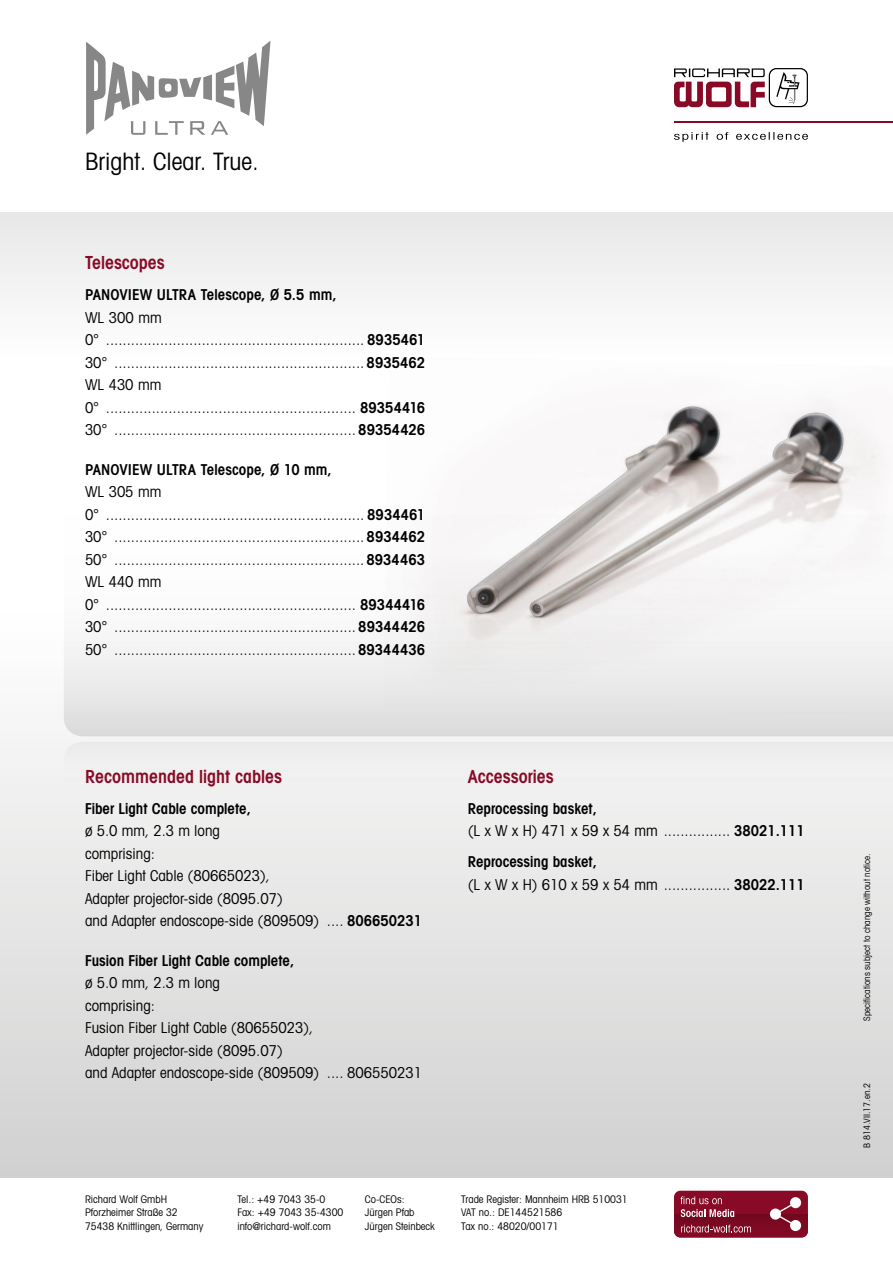
<style>
.page{position:relative;width:893px;height:1263px;background:#fff}
.page>*{position:absolute;margin:0;border:0;box-sizing:border-box;transform-origin:0 0}
.t1{font:condensed 24px "Avant Garde";color:#000}
.t2{font:600 condensed 18px "Avant Garde";color:#880a26}
.t3{font:condensed 15px/22.5px "Avant Garde";color:#000}
.t4{font:600 condensed 15px "Avant Garde";color:#000}
.t5{font:condensed 10.5px/13.5px "Avant Garde";color:#000}
.t6{font:condensed 9px "Avant Garde";color:#000}
.s1{font-weight:600}
</style>
<div class="page">
<div style="left:0;top:612px;width:893px;height:566px;background:linear-gradient(to bottom,#fff,#d1d1d0)"></div>
<div style="left:0;top:213px;width:893px;height:148px;background:#f2f2f2"></div>
<svg style="left:674px;top:132px;width:134px;height:10px"></svg>
<svg style="left:674px;top:68px;width:134px;height:39px"></svg>
<hr style="left:674px;top:121px;width:219px;height:2px;background:#880a26">
<svg style="left:86px;top:41px;width:185px;height:94px"></svg>
<svg style="left:64px;top:347px;width:829px;height:389px"></svg>
<img style="left:383px;top:357px;width:510px;height:358px">
<div style="left:64px;top:742px;width:829px;height:84px;background:#f0f0f0"></div>
<div style="left:674px;top:1191px;width:134px;height:46px;background:#880a26;border-radius:6px"></div>
<svg style="left:674px;top:1196px;width:134px;height:41px"></svg>
<h1 class="t1" style="left:85px;top:147px;width:175px">Bright. Clear. True.</h1>
<p class="t2" style="left:85px;top:252px;width:81px">Telescopes</p>
<p class="t4" style="left:85px;top:285px;width:253px">PANOVIEW ULTRA Telescope, Ø 5.5 mm,</p>
<p class="t3" style="left:85px;top:306px;width:342px">WL 300 mm<br>0° .............................................................. <span class="s1">8935461<br></span>30° ............................................................ <span class="s1">8935462<br></span>WL 430 mm<br>0° ............................................................ <span class="s1">89354416<br></span>30° .......................................................... <span class="s1">89354426</span></p>
<p class="t4" style="left:85px;top:460px;width:248px">PANOVIEW ULTRA Telescope, Ø 10 mm,</p>
<p class="t3" style="left:85px;top:480px;width:342px">WL 305 mm<br>0° .............................................................. <span class="s1">8934461<br></span>30° ............................................................ <span class="s1">8934462<br></span>50° ............................................................<span class="s1">8934463<br></span>WL 440 mm<br>0° ............................................................ <span class="s1">89344416<br></span>30° .......................................................... <span class="s1">89344426<br></span>50° ..........................................................<span class="s1">89344436</span></p>
<p class="t2" style="left:85px;top:765px;width:198px">Recommended light cables</p>
<p class="t4" style="left:85px;top:799px;width:167px">Fiber Light Cable complete,</p>
<p class="t3" style="left:85px;top:819px;width:339px">ø 5.0 mm, 2.3 m long<br>comprising:<br>Fiber Light Cable (80665023),<br>Adapter projector-side (8095.07)<br>and Adapter endoscope-side (809509) .... <span class="s1">806650231</span></p>
<p class="t4" style="left:85px;top:951px;width:211px">Fusion Fiber Light Cable complete,</p>
<p class="t3" style="left:85px;top:971px;width:339px">ø 5.0 mm, 2.3 m long<br>comprising:<br>Fusion Fiber Light Cable (80655023),<br>Adapter projector-side (8095.07)<br>and Adapter endoscope-side (809509) .... 806550231</p>
<p class="t2" style="left:468px;top:765px;width:87px">Accessories</p>
<p class="t3" style="left:468px;top:796px;width:339px"><span class="s1">Reprocessing basket,<br></span>(L x W x H) 471 x 59 x 54 mm ................ <span class="s1">38021.111</span></p>
<p class="t3" style="left:468px;top:850px;width:339px"><span class="s1">Reprocessing basket,<br></span>(L x W x H) 610 x 59 x 54 mm ................ <span class="s1">38022.111</span></p>
<p class="t5" style="left:85px;top:1192px;width:120px">Richard Wolf GmbH<br>Pforzheimer Straße 32<br>75438 Knittlingen, Germany</p>
<p class="t5" style="left:237px;top:1192px;width:108px">Tel.: +49 7043 35-0<br>Fax: +49 7043 35-4300 info@richard-wolf.com</p>
<p class="t5" style="left:365px;top:1192px;width:71px">Co-CEOs:<br>Jürgen Pfab<br>Jürgen Steinbeck</p>
<p class="t5" style="left:461px;top:1192px;width:168px">Trade Register: Mannheim HRB 510031<br>VAT no.: DE144521586<br>Tax no.: 48020/00171</p>
<p class="t6" style="left:861px;top:1020px;width:169px;rotate:-90deg">Specifications subject to change without notice.</p>
<p class="t6" style="left:861px;top:1148px;width:66px;rotate:-90deg">B 814.VII.17.en.2</p>
</div>
